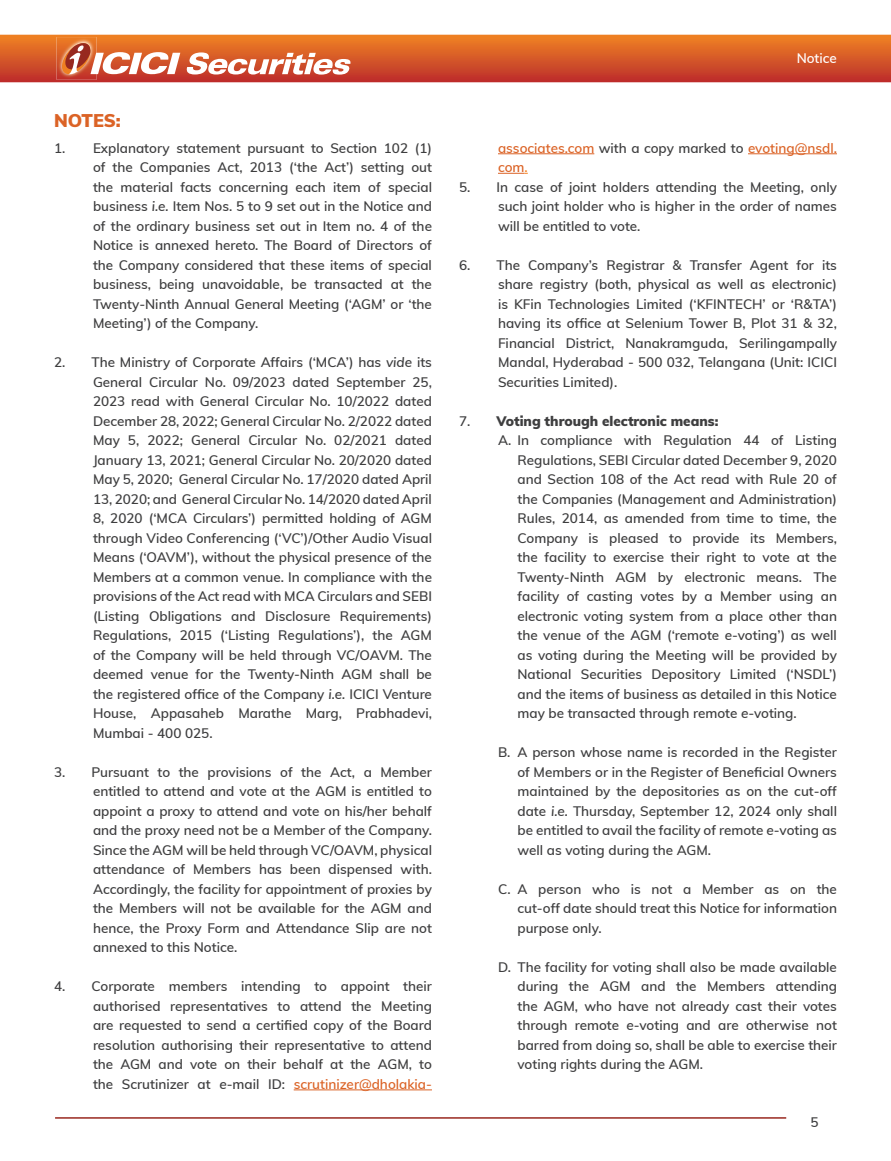
<style>
.page{position:relative;width:891px;height:1161px;background:#fff}
.page>*{position:absolute;margin:0;border:0;box-sizing:border-box;transform-origin:0 0}
.t1{font:900 18px "Mulish";letter-spacing:-.005em;color:#db6326}
.Bullets{font:600 13.5px/19.5px "Mulish";color:#3e3e3f;text-align:justify}
.Bullets-2{font:600 13.5px/19.5px "Mulish";color:#db6326}
.Bullets-3{font:900 13.5px "Mulish";color:#3e3e3f}
.t2{font:600 13.5px "Mulish";color:#fff}
.s1{font-style:italic}
.s2{color:#db6326}
.s3{color:#3e3e3f}
.s4{color:#f58220}
.s5{font-weight:600}
</style>
<div class="page">
<svg style="left:0;top:35px;width:891px;height:47px;background:#d65927"></svg>
<img style="left:57px;top:37px;width:40px;height:43px">
<svg style="left:186px;top:52px;width:165px;height:23px"></svg>
<svg style="left:60px;top:41px;width:120px;height:35px"></svg>
<hr style="left:55px;top:1117px;width:731px;height:2px;background:#99281f">
<hr style="left:498px;top:153px;width:96px;height:1px;background:#db6326">
<hr style="left:748px;top:153px;width:89px;height:1px;background:#db6326">
<svg style="left:498px;top:173px;width:30px;height:1px"></svg>
<hr style="left:294px;top:1090px;width:138px;height:1px;background:#db6326">
<p class="t1" style="left:54px;top:107px;width:68px">NOTES:</p>
<p class="Bullets" style="left:93px;top:138px;width:341px;text-indent:-39px">1. Explanatory statement pursuant to Section 102 (1) of the Companies Act, 2013 (‘the Act’) setting out the material facts concerning each item of special business <span class="s1">i.e.</span> Item Nos. 5 to 9 set out in the Notice and of the ordinary business set out in Item no. 4 of the Notice is annexed hereto. The Board of Directors of the Company considered that these items of special business, being unavoidable, be transacted at the Twenty-Ninth Annual General Meeting (‘AGM’ or ‘the Meeting’) of the Company.</p>
<p class="Bullets" style="left:93px;top:352px;width:341px;text-indent:-39px">2. The Ministry of Corporate Affairs (‘MCA’) has <span class="s1">vide</span> its General Circular No. 09/2023 dated September 25, 2023 read with General Circular No. 10/2022 dated December 28, 2022; General Circular No. 2/2022 dated May 5, 2022; General Circular No. 02/2021 dated January 13, 2021; General Circular No. 20/2020 dated May 5, 2020; General Circular No. 17/2020 dated April 13, 2020; and General Circular No. 14/2020 dated April 8, 2020 (‘MCA Circulars’) permitted holding of AGM through Video Conferencing (‘VC’)/Other Audio Visual Means (‘OAVM’), without the physical presence of the Members at a common venue. In compliance with the provisions of the Act read with MCA Circulars and SEBI (Listing Obligations and Disclosure Requirements)<br>Regulations, 2015 (‘Listing Regulations’), the AGM of the Company will be held through VC/OAVM. The deemed venue for the Twenty-Ninth AGM shall be the registered office of the Company <span class="s1">i.e.</span> ICICI Venture House, Appasaheb Marathe Marg, Prabhadevi, Mumbai - 400 025.</p>
<p class="Bullets" style="left:93px;top:762px;width:341px;text-indent:-39px">3. Pursuant to the provisions of the Act, a Member entitled to attend and vote at the AGM is entitled to appoint a proxy to attend and vote on his/her behalf and the proxy need not be a Member of the Company.<br>Since the AGM will be held through VC/OAVM, physical attendance of Members has been dispensed with.<br>Accordingly, the facility for appointment of proxies by the Members will not be available for the AGM and hence, the Proxy Form and Attendance Slip are not annexed to this Notice.</p>
<p class="Bullets" style="left:93px;top:976px;width:341px;text-indent:-39px">4. Corporate members intending to appoint their authorised representatives to attend the Meeting are requested to send a certified copy of the Board resolution authorising their representative to attend the AGM and vote on their behalf at the AGM, to the Scrutinizer at <span class="s1">e</span>-mail ID: <span class="s2">scrutinizer@dholakia-</span></p>
<p class="t2" style="left:797px;top:48px;width:42px">Notice</p>
<p class="Bullets-2" style="left:498px;top:138px;width:341px">associates.com <span class="s3">with a copy marked to</span> evoting@nsdl. com<span class="s4">.</span></p>
<p class="Bullets" style="left:498px;top:177px;width:341px;text-indent:-39px">5. In case of joint holders attending the Meeting, only such joint holder who is higher in the order of names will be entitled to vote.</p>
<p class="Bullets" style="left:498px;top:255px;width:341px;text-indent:-39px">6. The Company’s Registrar &amp; Transfer Agent for its share registry (both, physical as well as electronic) is KFin Technologies Limited (‘KFINTECH’ or ‘R&amp;TA’) having its office at Selenium Tower B, Plot 31 &amp; 32, Financial District, Nanakramguda, Serilingampally Mandal, Hyderabad - 500 032, Telangana (Unit: ICICI Securities Limited).</p>
<p class="Bullets-3" style="left:459px;top:411px;width:261px"><span class="s5">7.</span> Voting through electronic means:</p>
<p class="Bullets" style="left:518px;top:430px;width:321px;text-indent:-20px">A. In compliance with Regulation 44 of Listing Regulations, SEBI Circular dated December 9, 2020 and Section 108 of the Act read with Rule 20 of the Companies (Management and Administration)<br>Rules, 2014, as amended from time to time, the Company is pleased to provide its Members, the facility to exercise their right to vote at the Twenty-Ninth AGM by electronic means. The facility of casting votes by a Member using an electronic voting system from a place other than the venue of the AGM (‘remote <span class="s1">e</span>-voting’) as well as voting during the Meeting will be provided by National Securities Depository Limited (‘NSDL’) and the items of business as detailed in this Notice may be transacted through remote <span class="s1">e</span>-voting.</p>
<p class="Bullets" style="left:518px;top:742px;width:321px;text-indent:-20px">B. A person whose name is recorded in the Register of Members or in the Register of Beneficial Owners maintained by the depositories as on the cut-off date <span class="s1">i.e.</span> Thursday, September 12, 2024 only shall be entitled to avail the facility of remote <span class="s1">e</span>-voting as well as voting during the AGM.</p>
<p class="Bullets" style="left:518px;top:879px;width:321px;text-indent:-20px">C. A person who is not a Member as on the cut-off date should treat this Notice for information purpose only.</p>
<p class="Bullets" style="left:518px;top:957px;width:321px;text-indent:-20px">D. The facility for voting shall also be made available during the AGM and the Members attending the AGM, who have not already cast their votes through remote <span class="s1">e</span>-voting and are otherwise not barred from doing so, shall be able to exercise their voting rights during the AGM.</p>
<p class="Bullets" style="left:810px;top:1111px;width:10px">5</p>
</div>
